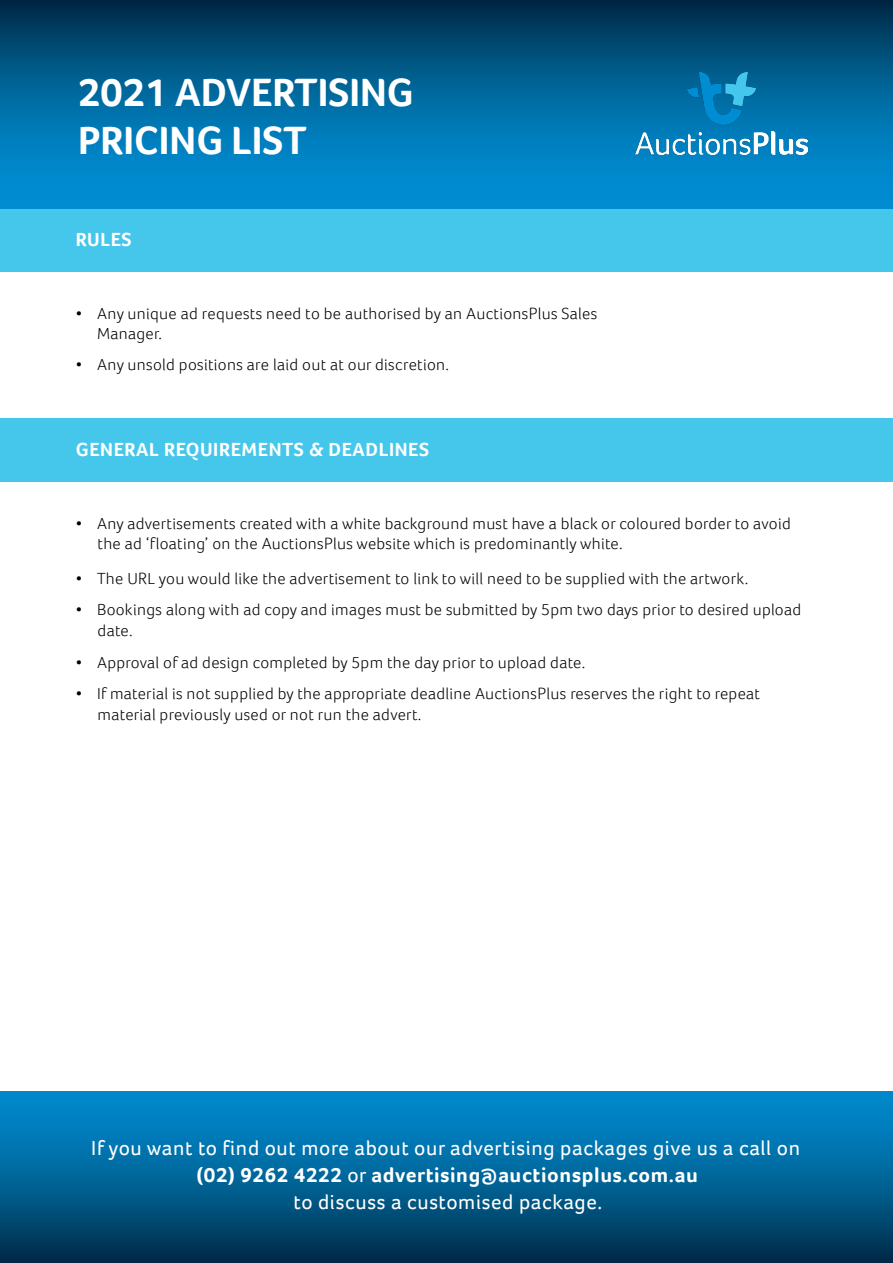
<style>
.page{position:relative;width:893px;height:1263px;background:#fff}
.page>*{position:absolute;margin:0;border:0;box-sizing:border-box;transform-origin:0 0}
.t1{font:700 40.5px "Foco";color:#fff}
.t2{font:21px "Foco";letter-spacing:.03em;color:#fff}
.t3{font:700 21px "Foco";letter-spacing:.03em;color:#fff}
.t4{font:700 19.5px "Foco";letter-spacing:.03em;color:#fff}
.t5{font:300 16.5px/19.8px "Foco";letter-spacing:.02em;color:#000001}
.s1{font-weight:400}
</style>
<div class="page">
<div style="left:0;top:1091px;width:893px;height:172px;background:linear-gradient(to bottom,#0093da,#00314f)"></div>
<div style="left:0;top:208px;width:893px;height:63px;background:#45c7ec"></div>
<div style="left:0;top:418px;width:893px;height:63px;background:#45c7ec"></div>
<svg style="left:0;top:0;width:893px;height:208px;background:#00659a"></svg>
<img style="left:635px;top:73px;width:172px;height:82px">
<p class="t1" style="left:78px;top:65px;width:337px">2021 ADVERTISING</p>
<p class="t1" style="left:78px;top:114px;width:230px">PRICING LIST</p>
<p class="t4" style="left:76px;top:227px;width:57px">RULES</p>
<p class="t5" style="left:97px;top:303px;width:502px;text-indent:-21px">• Any unique ad requests need to be authorised by an AuctionsPlus Sales<br>Manager.</p>
<p class="t5" style="left:76px;top:355px;width:375px">• Any unsold positions are laid out at our discretion.</p>
<p class="t4" style="left:76px;top:437px;width:355px">GENERAL REQUIREMENTS &amp; DEADLINES</p>
<p class="t5" style="left:98px;top:513px;width:695px;text-indent:-22px">• Any advertisements created with a white background must have a black or coloured border to avoid the ad ‘floating’ on the AuctionsPlus website which is predominantly white.</p>
<p class="t5" style="left:76px;top:568px;width:674px">• The URL you would like the advertisement to link to will need to be supplied with the artwork.</p>
<p class="t5" style="left:98px;top:599px;width:705px;line-height:21px;text-indent:-22px">• Bookings along with ad copy and images must be submitted by 5pm two days prior to desired upload date.</p>
<p class="t5" style="left:76px;top:652px;width:511px">• Approval of ad design completed by 5pm the day prior to upload date.</p>
<p class="t5" style="left:76px;top:683px;width:686px">• If material is not supplied by the appropriate deadline AuctionsPlus reserves the right to repeat</p>
<p class="t5" style="left:98px;top:704px;width:325px">material previously used or not run the advert.</p>
<p class="t2" style="left:91px;top:1134px;width:710px">If you want to find out more about our advertising packages give us a call on</p>
<p class="t3" style="left:196px;top:1161px;width:503px">(02) 9262 4222 <span class="s1">or</span> advertising@auctionsplus.com.au</p>
<p class="t2" style="left:294px;top:1188px;width:310px">to discuss a customised package.</p>
</div>
